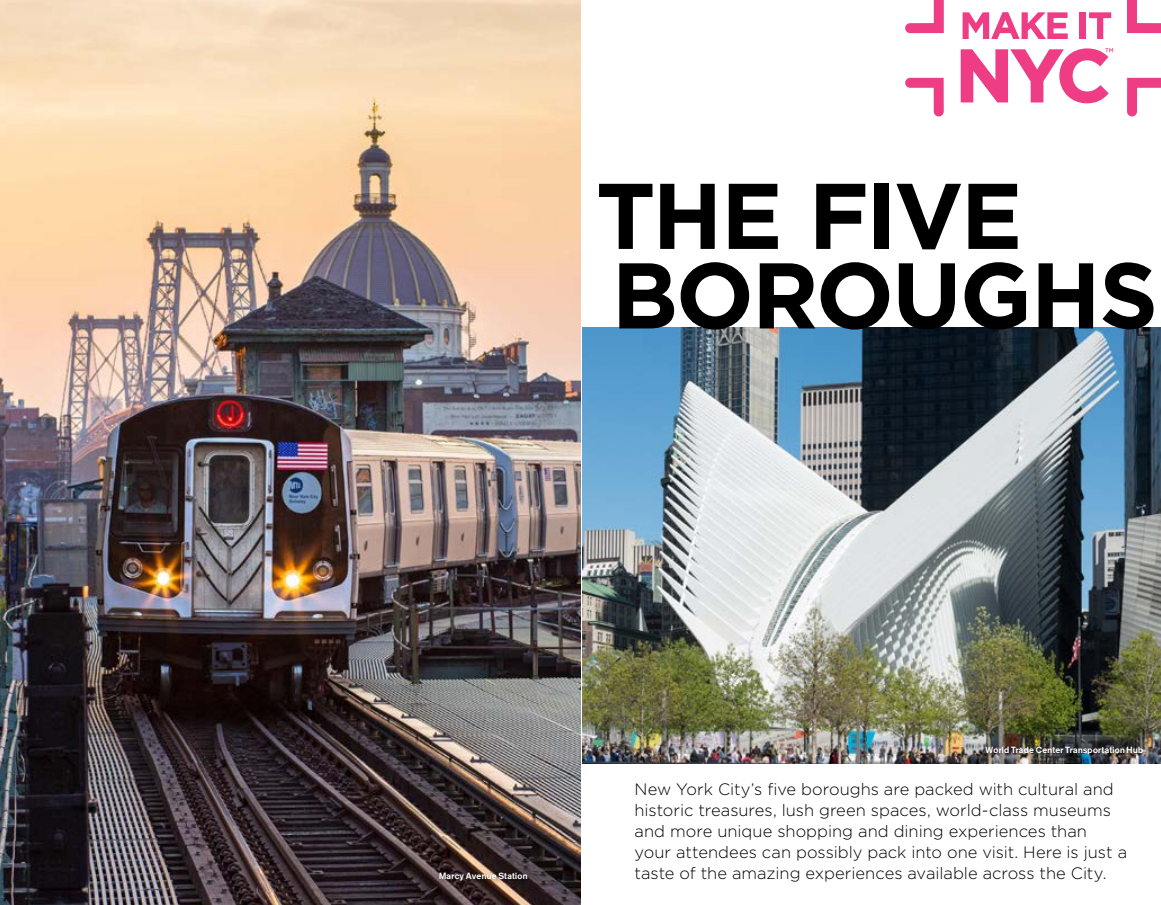
<style>
.page{position:relative;width:1161px;height:905px;background:#fff}
.page>*{position:absolute;margin:0;border:0;box-sizing:border-box;transform-origin:0 0}
.t1{font:700 93px/79.5px "Gotham";letter-spacing:-.025em;color:#000}
.t2{font:300 16.5px/21px "Gotham";color:#000}
.t3{font:500 9px "NYC Sans";letter-spacing:.035em;color:#fff}
</style>
<div class="page">
<img style="left:0;top:0;width:580px;height:904px">
<img style="left:582px;top:327px;width:579px;height:436px">
<div style="left:984px;top:743px;width:164px;height:16px;background:#000;opacity:.2"></div>
<div style="left:437px;top:870px;width:95px;height:15px;background:#000;opacity:.2"></div>
<svg style="left:905px;top:78px;width:39px;height:38px"></svg>
<svg style="left:905px;top:0;width:39px;height:33px"></svg>
<svg style="left:1127px;top:78px;width:34px;height:38px"></svg>
<svg style="left:1127px;top:0;width:34px;height:33px"></svg>
<svg style="left:963px;top:12px;width:105px;height:27px"></svg>
<div style="left:1079px;top:12px;width:7px;height:27px;background:#ee3d85"></div>
<svg style="left:1089px;top:12px;width:22px;height:27px"></svg>
<svg style="left:961px;top:48px;width:152px;height:55px"></svg>
<h1 class="t1" style="left:596px;top:176px;width:564px">THE FIVE<br>BOROUGHS</h1>
<p class="t3" style="left:439px;top:871px;width:90px">Marcy Avenue Station</p>
<p class="t3" style="left:986px;top:744px;width:159px">World Trade Center Transportation Hub</p>
<p class="t2" style="left:634px;top:778px;width:494px">New York City’s five boroughs are packed with cultural and historic treasures, lush green spaces, world-class museums and more unique shopping and dining experiences than your attendees can possibly pack into one visit. Here is just a taste of the amazing experiences available across the City.</p>
</div>
